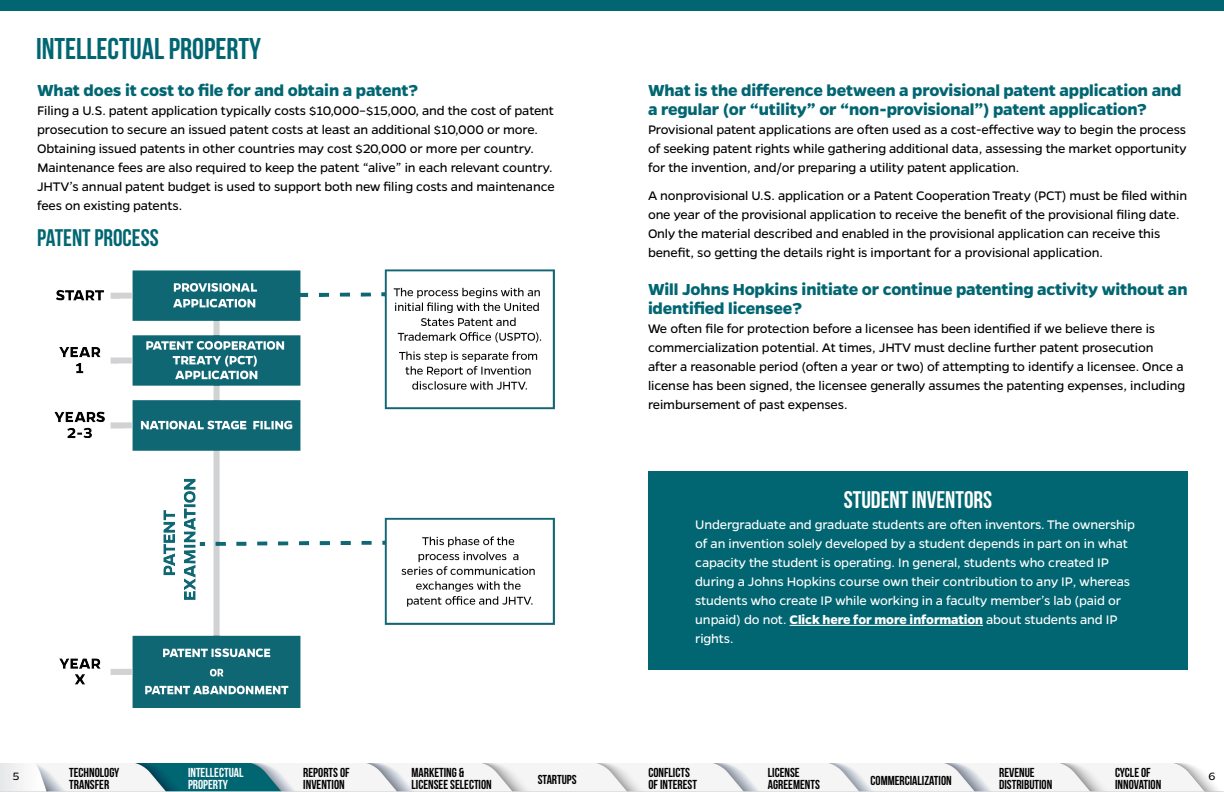
<style>
.page{position:relative;width:1224px;height:792px;background:#fff}
.page>*{position:absolute;margin:0;border:0;box-sizing:border-box;transform-origin:0 0}
.t1{font:30px "Bebas Neue";color:#016672}
.t2{font:24px "Bebas Neue";color:#fff}
.t3{font:24px "Bebas Neue";color:#016672}
.t4{font:700 18px/19px "Gentona";letter-spacing:-.01em;color:#016672}
.t5{font:14px/19px "Gentona";letter-spacing:-.01em;color:#000}
.t6{font:14px/19px "Gentona";letter-spacing:-.01em;color:#fff}
.t7{font:13px/12px "Bebas Neue";color:#000}
.t8{font:13px/12px "Bebas Neue";color:#fff}
.t9{font:12px "Gentona";color:#000}
.s1{font-weight:700}
</style>
<div class="page">
<div style="left:0;top:0;width:1224px;height:10px;background:#016672"></div>
<img style="left:0;top:763px;width:1224px;height:29px">
<img style="left:55px;top:269px;width:500px;height:439px">
<div style="left:648px;top:471px;width:540px;height:199px;background:#016672"></div>
<hr style="left:790px;top:625px;width:193px;height:1px;background:#fff">
<h1 class="t1" style="left:36px;top:32px;width:227px">INTELLECTUAL PROPERTY</h1>
<p class="t4" style="left:37px;top:80px;width:383px">What does it cost to file for and obtain a patent?</p>
<p class="t5" style="left:37px;top:101px;width:519px">Filing a U.S. patent application typically costs $10,000–$15,000, and the cost of patent prosecution to secure an issued patent costs at least an additional $10,000 or more.<br>Obtaining issued patents in other countries may cost $20,000 or more per country.<br>Maintenance fees are also required to keep the patent “alive” in each relevant country.<br>JHTV’s annual patent budget is used to support both new filing costs and maintenance fees on existing patents.</p>
<h2 class="t3" style="left:37px;top:225px;width:123px">PATENT PROCESS</h2>
<p class="t4" style="left:648px;top:80px;width:535px">What is the difference between a provisional patent application and a regular (or “utility” or “non-provisional”) patent application?</p>
<p class="t5" style="left:648px;top:120px;width:540px;text-align:justify">Provisional patent applications are often used as a cost-effective way to begin the process of seeking patent rights while gathering additional data, assessing the market opportunity for the invention, and/or preparing a utility patent application.</p>
<p class="t5" style="left:648px;top:186px;width:541px">A nonprovisional U.S. application or a Patent Cooperation Treaty (PCT) must be filed within one year of the provisional application to receive the benefit of the provisional filing date.<br>Only the material described and enabled in the provisional application can receive this benefit, so getting the details right is important for a provisional application.</p>
<p class="t4" style="left:648px;top:279px;width:541px">Will Johns Hopkins initiate or continue patenting activity without an identified licensee?</p>
<p class="t5" style="left:648px;top:319px;width:539px">We often file for protection before a licensee has been identified if we believe there is commercialization potential. At times, JHTV must decline further patent prosecution after a reasonable period (often a year or two) of attempting to identify a licensee. Once a license has been signed, the licensee generally assumes the patenting expenses, including reimbursement of past expenses.</p>
<h2 class="t2" style="left:844px;top:487px;width:150px">STUDENT INVENTORS</h2>
<p class="t6" style="left:695px;top:515px;width:441px">Undergraduate and graduate students are often inventors. The ownership of an invention solely developed by a student depends in part on in what capacity the student is operating. In general, students who created IP during a Johns Hopkins course own their contribution to any IP, whereas students who create IP while working in a faculty member’s lab (paid or unpaid) do not. <span class="s1">Click here for more information</span> about students and IP rights.</p>
<p class="t7" style="left:69px;top:766px;width:52px">TECHNOLOGY<br>TRANSFER</p>
<p class="t7" style="left:303px;top:766px;width:48px">REPORTS OF<br>INVENTION</p>
<p class="t7" style="left:411px;top:766px;width:82px">MARKETING &amp;<br>LICENSEE SELECTION</p>
<p class="t7" style="left:538px;top:773px;width:41px">STARTUPS</p>
<p class="t7" style="left:648px;top:766px;width:50px">CONFLICTS<br>OF INTEREST</p>
<p class="t7" style="left:768px;top:766px;width:53px">LICENSE<br>AGREEMENTS</p>
<p class="t7" style="left:999px;top:766px;width:55px">REVENUE<br>DISTRIBUTION</p>
<p class="t7" style="left:1115px;top:766px;width:48px">CYCLE OF<br>INNOVATION</p>
<p class="t8" style="left:188px;top:766px;width:57px">INTELLECTUAL<br>PROPERTY</p>
<p class="t7" style="left:871px;top:775px;width:83px">COMMERCIALIZATION</p>
<p class="t9" style="left:13px;top:770px;width:8px">5</p>
<p class="t9" style="left:1208px;top:770px;width:8px">6</p>
</div>
